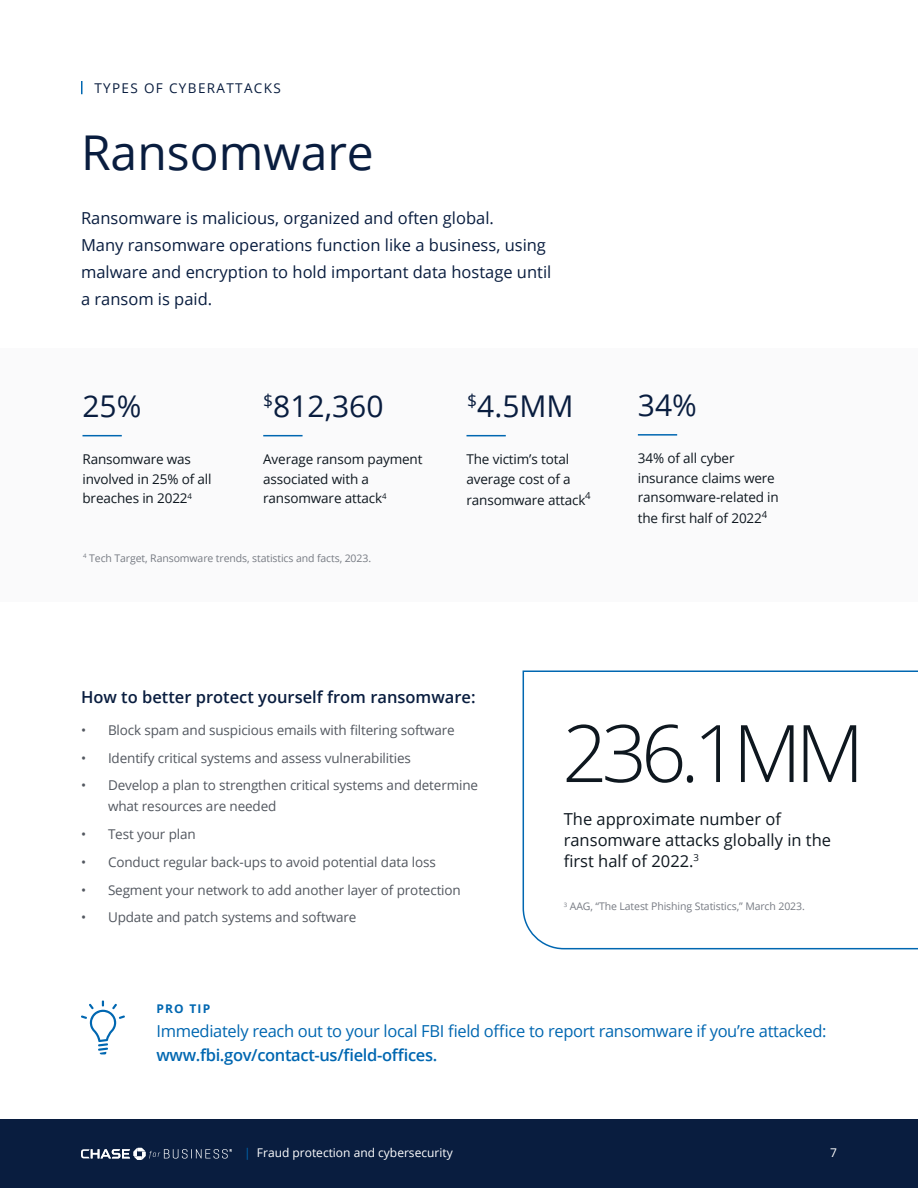
<style>
.page{position:relative;width:918px;height:1188px;background:#fff}
.page>*{position:absolute;margin:0;border:0;box-sizing:border-box;transform-origin:0 0}
.t1{font:300 79.5px "Open Sans";letter-spacing:-.075em;color:#0e171f}
.t2{font:48px "Open Sans";color:#091d3f}
.t3{font:30px "Open Sans";color:#091d3f}
.t4{font:16.5px/27px "Open Sans";color:#091d3f}
.t5{font:16.5px/24px "Open Sans";letter-spacing:-.02em;color:#0067b1}
.t6{font:16.5px/21px "Open Sans";color:#0e171f}
.t7{font:600 16.5px "Open Sans";color:#091d3f}
.t8{font:13.5px/21px "Open Sans";letter-spacing:-.01em;color:#52575f}
.t9{font:13.5px/19.5px "Open Sans";letter-spacing:-.01em;color:#0e171f}
.t10{font:13.5px "Open Sans";letter-spacing:.1em;color:#091d3f}
.t11{font:12px "Open Sans";color:#fff}
.t12{font:700 12px "Open Sans";letter-spacing:.1em;color:#0067b1}
.t13{font:10.5px "Open Sans";letter-spacing:-.01em;color:#777b83}
.s1{font-weight:600}
.s2{color:#0067b1}
</style>
<div class="page">
<div style="left:0;top:1119px;width:918px;height:69px;background:#091d3f"></div>
<svg style="left:81px;top:1148px;width:151px;height:12px"></svg>
<div style="left:0;top:348px;width:918px;height:254px;background:#fafafb"></div>
<svg style="left:81px;top:81px;width:1px;height:13px"></svg>
<svg style="left:522px;top:670px;width:396px;height:280px"></svg>
<hr style="left:83px;top:435px;width:39px;height:1px;background:#0067b1">
<hr style="left:263px;top:435px;width:40px;height:1px;background:#0067b1">
<hr style="left:467px;top:435px;width:39px;height:1px;background:#0067b1">
<hr style="left:638px;top:434px;width:39px;height:2px;background:#0067b1">
<svg style="left:81px;top:1000px;width:44px;height:54px"></svg>
<p class="t10" style="left:94px;top:79px;width:188px">TYPES OF CYBERATTACKS</p>
<p class="t2" style="left:81px;top:119px;width:294px">Ransomware</p>
<p class="t4" style="left:81px;top:204px;width:472px">Ransomware is malicious, organized and often global.<br>Many ransomware operations function like a business, using malware and encryption to hold important data hostage until a ransom is paid.</p>
<p class="t3" style="left:82px;top:385px;width:61px">25%</p>
<p class="t9" style="left:82px;top:449px;width:131px">Ransomware was involved in 25% of all breaches in 2022<sup>4</sup></p>
<p class="t3" style="left:263px;top:385px;width:122px"><sup>$</sup>812,360</p>
<p class="t9" style="left:263px;top:449px;width:161px">Average ransom payment associated with a ransomware attack<sup>4</sup></p>
<p class="t13" style="left:83px;top:551px;width:290px"><sup>4</sup> Tech Target, Ransomware trends, statistics and facts, 2023.</p>
<p class="t3" style="left:467px;top:385px;width:108px"><sup>$</sup>4.5MM</p>
<p class="t9" style="left:466px;top:449px;width:106px">The victim’s total average cost of a</p>
<p class="t9" style="left:466px;top:490px;width:126px">ransomware attack<sup>4</sup></p>
<p class="t3" style="left:638px;top:384px;width:61px">34%</p>
<p class="t9" style="left:638px;top:448px;width:143px">34% of all cyber insurance claims were ransomware-related in</p>
<p class="t9" style="left:638px;top:508px;width:131px">the first half of 2022<sup>4</sup></p>
<p class="t7" style="left:81px;top:686px;width:396px">How to better protect yourself from ransomware:</p>
<p class="t8" style="left:81px;top:719px;width:375px">• Block spam and suspicious emails with filtering software</p>
<p class="t8" style="left:81px;top:747px;width:331px">• Identify critical systems and assess vulnerabilities</p>
<p class="t8" style="left:108px;top:775px;width:372px;text-indent:-27px">• Develop a plan to strengthen critical systems and determine what resources are needed</p>
<p class="t8" style="left:81px;top:823px;width:116px">• Test your plan</p>
<p class="t8" style="left:81px;top:851px;width:356px">• Conduct regular back-ups to avoid potential data loss</p>
<p class="t8" style="left:81px;top:879px;width:381px">• Segment your network to add another layer of protection</p>
<p class="t8" style="left:81px;top:907px;width:277px">• Update and patch systems and software</p>
<p class="t1" style="left:562px;top:699px;width:303px">236.1MM</p>
<p class="t6" style="left:564px;top:808px;width:269px">The approximate number of ransomware attacks globally in the first half of 2022.<sup>3</sup></p>
<p class="t13" style="left:564px;top:899px;width:243px"><sup>3</sup> AAG, “The Latest Phishing Statistics,” March 2023.</p>
<p class="t12" style="left:156px;top:1000px;width:55px">PRO TIP</p>
<p class="t5" style="left:156px;top:1019px;width:672px">Immediately reach out to your local FBI field office to report ransomware if you’re attacked: <span class="s1">www.fbi.gov/contact-us/field-offices.</span></p>
<p class="t11" style="left:244px;top:1144px;width:210px"><span class="s2">|</span> Fraud protection and cybersecurity</p>
<p class="t11" style="left:830px;top:1144px;width:8px">7</p>
</div>
